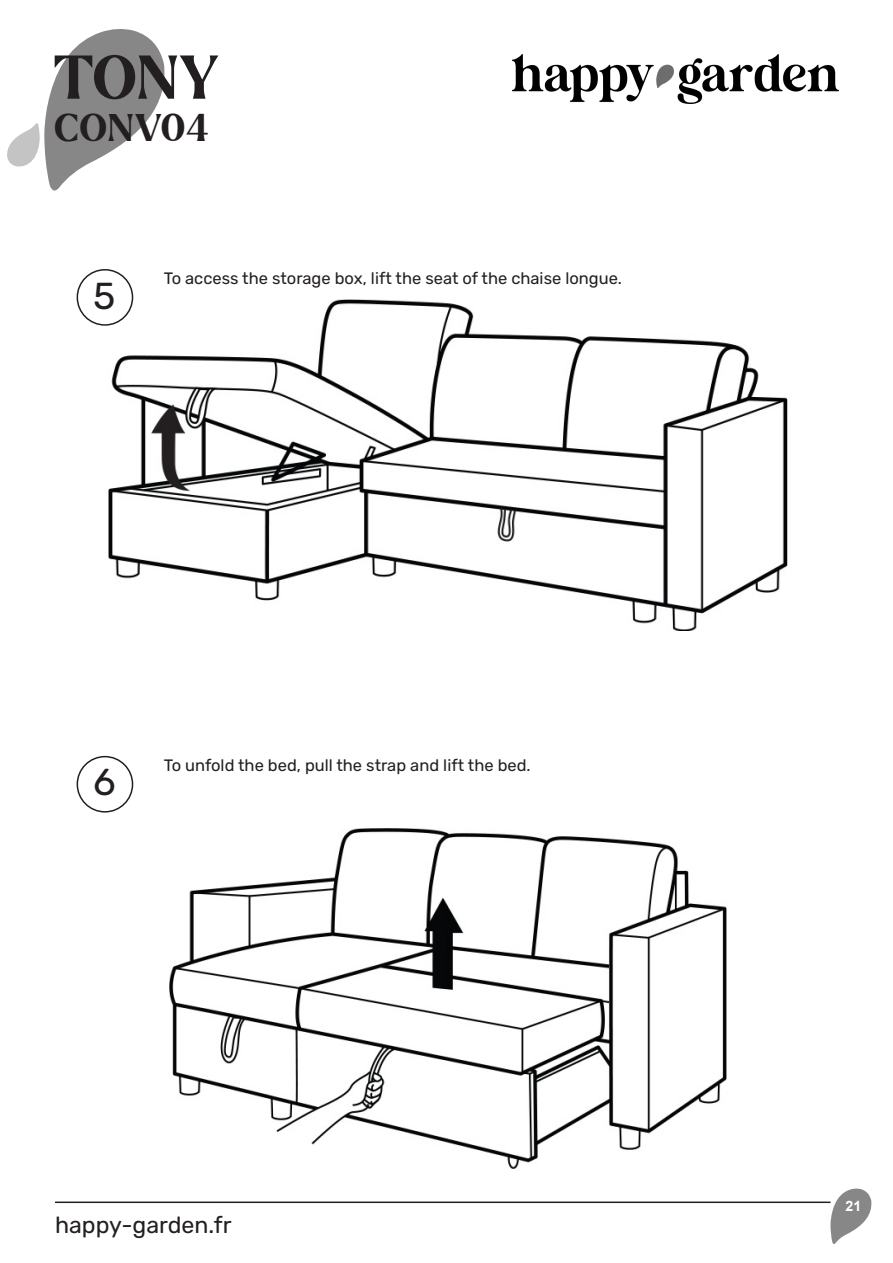
<style>
.page{position:relative;width:893px;height:1263px;background:#fff}
.page>*{position:absolute;margin:0;border:0;box-sizing:border-box;transform-origin:0 0}
.t1{font:700 60px "Larken";color:#231f20}
.t2{font:700 37.5px "Larken";letter-spacing:.015em;color:#231f20}
.P5_Montage_-_Etapes{font:300 37.5px "Rubik";color:#231f20}
.t3{font:300 23.25px "Rubik";color:#231f20}
.table_des_matières{font:300 16.5px "Rubik";color:#231f20}
.t4{font:700 14.25px "Arial";color:#fff}
</style>
<div class="page">
<svg style="left:830px;top:1188px;width:42px;height:56px"></svg>
<svg style="left:7px;top:29px;width:158px;height:162px"></svg>
<img style="left:512px;top:54px;width:327px;height:49px">
<hr style="left:55px;top:1201px;width:775px;height:2px;background:#231f20">
<img style="left:108px;top:299px;width:680px;height:332px">
<img style="left:170px;top:828px;width:557px;height:340px">
<div style="left:77px;top:269px;width:56px;height:57px;border:2px solid #231f20;border-radius:50%"></div>
<div style="left:77px;top:756px;width:56px;height:56px;border:2px solid #231f20;border-radius:50%"></div>
<p class="t1" style="left:54px;top:38px;width:166px">TONY</p>
<p class="t2" style="left:54px;top:103px;width:156px">CONV04</p>
<p class="P5_Montage_-_Etapes" style="left:93px;top:275px;width:24px">5</p>
<p class="table_des_matières" style="left:164px;top:269px;width:460px">To access the storage box, lift the seat of the chaise longue.</p>
<p class="P5_Montage_-_Etapes" style="left:93px;top:761px;width:24px">6</p>
<p class="table_des_matières" style="left:164px;top:756px;width:368px">To unfold the bed, pull the strap and lift the bed.</p>
<h3 class="t3" style="left:55px;top:1212px;width:178px">happy-garden.fr</h3>
<p class="t4" style="left:846px;top:1195px;width:17px">21</p>
</div>
